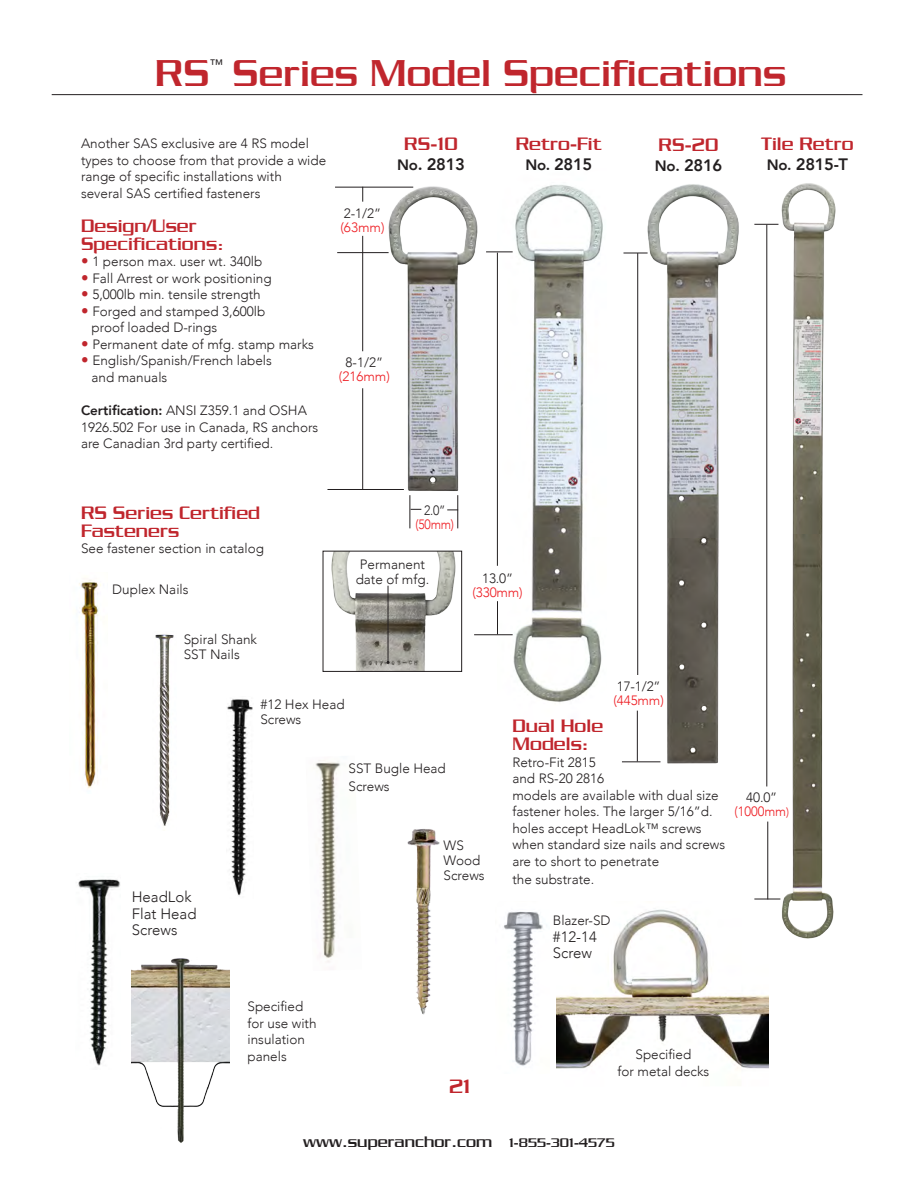
<style>
.page{position:relative;width:918px;height:1188px;background:#fff}
.page>*{position:absolute;margin:0;border:0;box-sizing:border-box;transform-origin:0 0}
.t1{font:600 40.5px "Chainlink";color:#c0262d}
.t2{font:600 21px "Chainlink";color:#c0262d}
.t3{font:600 19.5px "Chainlink";color:#c0262d}
.t4{font:600 16.5px "Chainlink";color:#231f20}
.t5{font:800 16.5px "Avenir";letter-spacing:-.02em;color:#231f20}
.t6{font:300 15px "Avenir";color:#231f20}
.t7{font:300 13.5px/16.5px "Avenir";color:#231f20}
.t8{font:300 13.5px/13.5px "Avenir";letter-spacing:-.005em;color:#ee1d23;text-align:center}
.t9{font:300 13.5px/13.5px "Avenir";letter-spacing:-.005em;color:#ee1d23;text-align:center;scale:.95 1}
.t10{font:300 13.5px/13.5px "Avenir";letter-spacing:-.005em;color:#ee1d23;text-align:center;scale:.9 1}
.t11{font:condensed 13.5px "Helvetica Neue";color:#231f20}
.s1{font-size:18px}
.s2{font-size:15px;color:#c0262d}
.s3{font-weight:800}
.s4{font-size:15px}
.s5{color:#ee1d23}
.s6{color:#231f20}
.s7{font-size:12px}
.s8{font-size:13.5px}
</style>
<div class="page">
<img style="left:498px;top:185px;width:105px;height:518px">
<img style="left:557px;top:909px;width:211px;height:160px">
<hr style="left:52px;top:94px;width:810px;height:1px;background:#231f20">
<hr style="left:335px;top:187px;width:78px;height:1px;background:#231f20">
<hr style="left:337px;top:252px;width:52px;height:1px;background:#231f20">
<hr style="left:327px;top:489px;width:77px;height:1px;background:#231f20">
<hr style="left:410px;top:495px;width:1px;height:33px;background:#231f20">
<hr style="left:457px;top:495px;width:1px;height:33px;background:#231f20">
<svg style="left:362px;top:187px;width:1px;height:15px"></svg>
<hr style="left:362px;top:236px;width:1px;height:115px;background:#231f20">
<hr style="left:362px;top:388px;width:1px;height:101px;background:#231f20">
<svg style="left:486px;top:252px;width:27px;height:1px"></svg>
<hr style="left:474px;top:634px;width:39px;height:1px;background:#231f20">
<hr style="left:497px;top:253px;width:1px;height:313px;background:#231f20">
<hr style="left:497px;top:601px;width:1px;height:33px;background:#231f20">
<img style="left:635px;top:184px;width:104px;height:580px">
<svg style="left:624px;top:253px;width:24px;height:1px"></svg>
<hr style="left:622px;top:761px;width:38px;height:1px;background:#231f20">
<hr style="left:637px;top:253px;width:1px;height:422px;background:#231f20">
<hr style="left:637px;top:711px;width:1px;height:50px;background:#231f20">
<img style="left:778px;top:183px;width:58px;height:756px">
<svg style="left:754px;top:224px;width:24px;height:1px"></svg>
<hr style="left:766px;top:225px;width:1px;height:561px;background:#231f20">
<svg style="left:754px;top:899px;width:26px;height:1px"></svg>
<hr style="left:767px;top:822px;width:1px;height:77px;background:#231f20">
<img style="left:374px;top:186px;width:104px;height:321px">
<img style="left:79px;top:580px;width:22px;height:209px">
<img style="left:331px;top:553px;width:125px;height:117px">
<div style="left:323px;top:551px;width:139px;height:121px;border:1px solid #231f20"></div>
<hr style="left:388px;top:586px;width:1px;height:76px;background:#231f20">
<img style="left:155px;top:634px;width:19px;height:192px">
<img style="left:503px;top:911px;width:40px;height:155px">
<img style="left:227px;top:699px;width:26px;height:197px">
<img style="left:315px;top:760px;width:26px;height:202px">
<img style="left:132px;top:958px;width:97px;height:185px">
<img style="left:78px;top:879px;width:42px;height:187px">
<img style="left:407px;top:829px;width:33px;height:186px">
<p class="t1" style="left:155px;top:50px;width:56px">RS</p>
<p class="t11" style="left:210px;top:57px;width:15px">™</p>
<p class="t1" style="left:232px;top:50px;width:555px">Series Model Specifications</p>
<p class="t7" style="left:81px;top:135px;width:247px">Another SAS exclusive are 4 RS model types to choose from that provide a wide range of specific installations with</p>
<p class="t7" style="left:81px;top:185px;width:181px">several SAS certified fasteners</p>
<p class="t3" style="left:81px;top:214px;width:117px">Design/User</p>
<p class="t3" style="left:81px;top:232px;width:144px">Specifications<span class="s1">:</span></p>
<p class="t7" style="left:81px;top:253px;width:183px"><span class="s2">•</span> 1 person max. user wt. 340lb</p>
<p class="t7" style="left:81px;top:270px;width:192px"><span class="s2">•</span> Fall Arrest or work positioning</p>
<p class="t7" style="left:81px;top:286px;width:181px"><span class="s2">•</span> 5,000lb min. tensile strength</p>
<p class="t7" style="left:81px;top:303px;width:186px"><span class="s2">•</span> Forged and stamped 3,600lb</p>
<p class="t7" style="left:92px;top:319px;width:127px">proof loaded D-rings</p>
<p class="t7" style="left:81px;top:336px;width:235px"><span class="s2">•</span> Permanent date of mfg. stamp marks</p>
<p class="t7" style="left:81px;top:352px;width:192px"><span class="s2">•</span> English/Spanish/French labels</p>
<p class="t7" style="left:92px;top:369px;width:77px">and manuals</p>
<p class="t7" style="left:81px;top:403px;width:239px"><span class="s3">Certification:</span> ANSI Z359.1 and OSHA<br>1926.502 For use in Canada, RS anchors are Canadian 3rd party certified.</p>
<p class="t3" style="left:404px;top:133px;width:55px">RS-10</p>
<p class="t5" style="left:397px;top:151px;width:69px"><span class="s4">No</span>. 2813</p>
<p class="t7" style="left:340px;top:207px;width:46px;line-height:13.5px">2-1/2” <span class="s5">(63mm)</span></p>
<p class="t8" style="left:339px;top:356px;width:53px"><span class="s6">8-1/2” </span>(216mm)</p>
<p class="t3" style="left:516px;top:133px;width:88px">Retro-Fit</p>
<p class="t5" style="left:525px;top:151px;width:68px"><span class="s4">No.</span> 2815</p>
<p class="t3" style="left:659px;top:134px;width:61px">RS-20</p>
<p class="t5" style="left:655px;top:152px;width:69px"><span class="s4">No.</span> 2816</p>
<p class="t3" style="left:761px;top:133px;width:94px">Tile Retro</p>
<p class="t5" style="left:767px;top:151px;width:83px"><span class="s4">No.</span> 2815-T</p>
<p class="t3" style="left:81px;top:502px;width:181px">RS Series Certified</p>
<p class="t3" style="left:81px;top:520px;width:100px">Fasteners</p>
<p class="t7" style="left:81px;top:540px;width:185px">See fastener section in catalog</p>
<p class="t7" style="left:112px;top:581px;width:78px">Duplex Nails</p>
<p class="t7" style="left:184px;top:631px;width:75px">Spiral Shank</p>
<p class="t7" style="left:184px;top:646px;width:58px">SST Nails</p>
<p class="t10" style="left:416px;top:504px;width:44px"><span class="s6">2.0” </span>(50mm)</p>
<p class="t7" style="left:360px;top:556px;width:67px">Permanent</p>
<p class="t7" style="left:356px;top:571px;width:75px">date of mfg.</p>
<p class="t8" style="left:473px;top:572px;width:52px"><span class="s6">13.0” </span>(330mm)</p>
<p class="t6" style="left:132px;top:888px;width:61px">HeadLok</p>
<p class="t6" style="left:132px;top:905px;width:66px">Flat Head</p>
<p class="t6" style="left:132px;top:921px;width:47px">Screws</p>
<p class="t7" style="left:260px;top:696px;width:86px">#12 Hex Head</p>
<p class="t7" style="left:260px;top:711px;width:43px">Screws</p>
<p class="t7" style="left:349px;top:760px;width:99px">SST Bugle Head</p>
<p class="t7" style="left:349px;top:778px;width:43px">Screws</p>
<p class="t7" style="left:444px;top:837px;width:22px">WS</p>
<p class="t7" style="left:444px;top:852px;width:38px">Wood</p>
<p class="t7" style="left:444px;top:867px;width:43px">Screws</p>
<p class="t7" style="left:614px;top:680px;width:52px;line-height:13.5px">17-1/2” <span class="s5">(445mm)</span></p>
<p class="t3" style="left:512px;top:715px;width:93px">Dual Hole</p>
<p class="t3" style="left:512px;top:733px;width:78px">Models:</p>
<p class="t7" style="left:512px;top:754px;width:85px">Retro-Fit 2815</p>
<p class="t7" style="left:512px;top:771px;width:93px">and RS-20 2816</p>
<p class="t7" style="left:512px;top:787px;width:214px">models are available with dual size fastener holes. The larger 5/16”d. holes accept HeadLok™ screws when standard size nails and screws</p>
<p class="t7" style="left:512px;top:853px;width:148px">are to short to penetrate</p>
<p class="t7" style="left:512px;top:871px;width:83px">the substrate.</p>
<p class="t7" style="left:553px;top:913px;width:59px">Blazer-SD</p>
<p class="t6" style="left:553px;top:928px;width:45px">#12-14</p>
<p class="t6" style="left:553px;top:944px;width:41px">Screw</p>
<p class="t9" style="left:734px;top:791px;width:59px"><span class="s6">40.0” </span>(1000mm<span class="s7">)</span></p>
<p class="t7" style="left:248px;top:998px;width:57px">Specified</p>
<p class="t7" style="left:248px;top:1015px;width:71px">for use with</p>
<p class="t7" style="left:248px;top:1031px;width:59px">insulation</p>
<p class="t7" style="left:248px;top:1048px;width:41px">panels</p>
<p class="t2" style="left:449px;top:1075px;width:23px">21</p>
<p class="t7" style="left:636px;top:1046px;width:57px">Specified</p>
<p class="t7" style="left:618px;top:1063px;width:93px">for metal decks</p>
<p class="t4" style="left:303px;top:1132px;width:313px">www.superanchor.com <span class="s8">1-855-301-4575</span></p>
</div>
